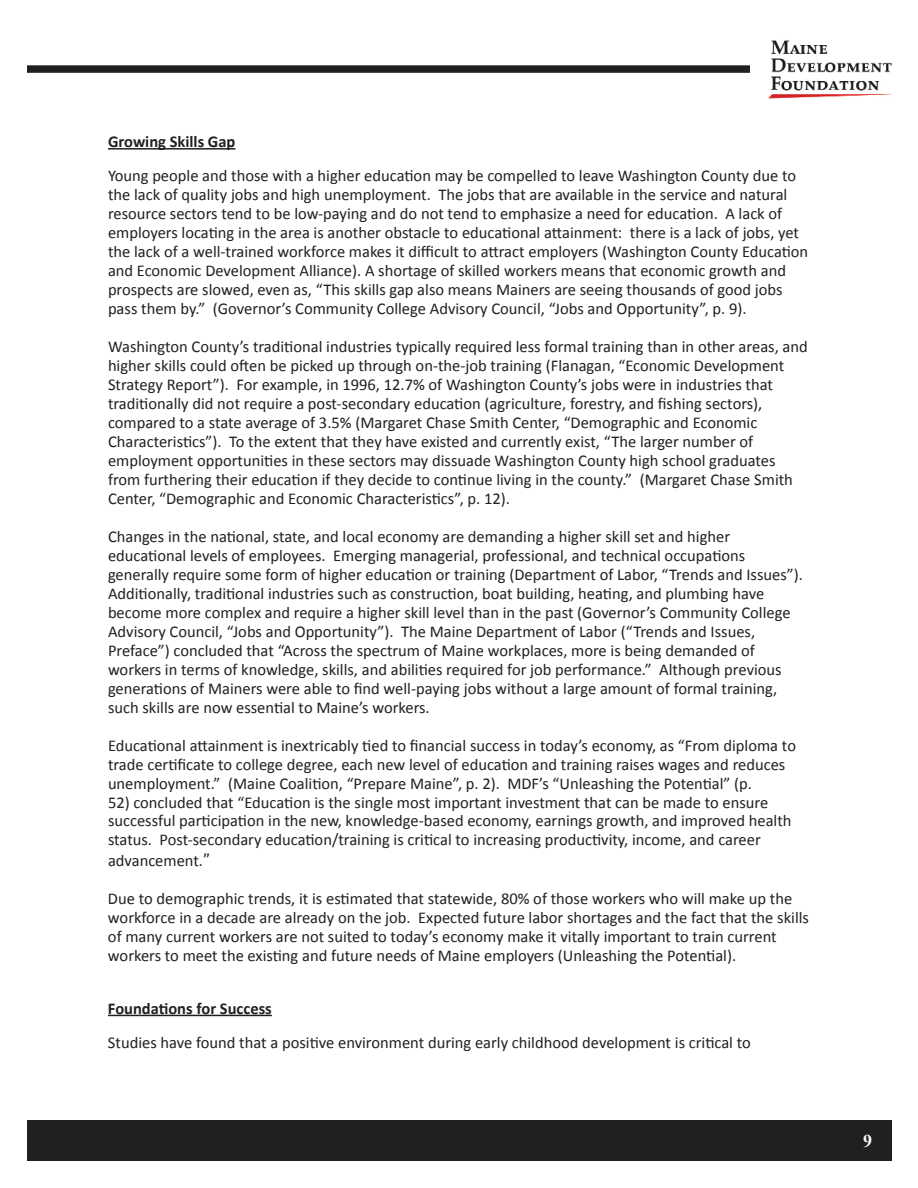
<style>
.page{position:relative;width:918px;height:1188px;background:#fff}
.page>*{position:absolute;margin:0;border:0;box-sizing:border-box;transform-origin:0 0}
.t1{font:700 18px "Times New Roman";color:#fff}
.t2{font:16.5px/18.9px "Calibri";color:#221f1f}
.t3{font:700 16.5px "Calibri";color:#221f1f}
.s1{font-family:"Cambria";font-size:18px}
</style>
<div class="page">
<img style="left:769px;top:40px;width:123px;height:59px">
<div style="left:27px;top:65px;width:723px;height:8px;background:#221f1f"></div>
<div style="left:27px;top:1120px;width:864px;height:41px;background:#221f1f"></div>
<hr style="left:108px;top:148px;width:127px;height:2px;background:#221f1f">
<hr style="left:108px;top:1015px;width:164px;height:1px;background:#221f1f">
<p class="t3" style="left:108px;top:132px;width:129px">Growing Skills Gap</p>
<p class="t2" style="left:108px;top:166px;width:702px">Young people and those with a higher education may be compelled to leave Washington County due to the lack of quality jobs and high unemployment. The jobs that are available in the service and natural resource sectors tend to be low-paying and do not tend to emphasize a need for education. A lack of employers locating in the area is another obstacle to educational attainment: there is a lack of jobs, yet the lack of a well-trained workforce makes it difficult to attract employers (Washington County Education and Economic Development Alliance). A shortage of skilled workers means that economic growth and prospects are slowed, even as, “This skills gap also means Mainers are seeing thousands of good jobs pass them by.” (Governor’s Community College Advisory Council, “Jobs and Opportunity”, p. 9).</p>
<p class="t2" style="left:108px;top:336px;width:701px">Washington County’s traditional industries typically required less formal training than in other areas, and higher skills could often be picked up through on-the-job training (Flanagan, “Economic Development Strategy Report”). For example, in 1996, 12.7% of Washington County’s jobs were in industries that traditionally did not require a post-secondary education (agriculture, forestry, and fishing sectors), compared to a state average of 3.5% (Margaret Chase Smith Center, “Demographic and Economic Characteristics”). To the extent that they have existed and currently exist, “The larger number of employment opportunities in these sectors may dissuade Washington County high school graduates from furthering their education if they decide to continue living in the county.” (Margaret Chase Smith Center, “Demographic and Economic Characteristics”, p. 12).</p>
<p class="t2" style="left:108px;top:526px;width:696px">Changes in the national, state, and local economy are demanding a higher skill set and higher educational levels of employees. Emerging managerial, professional, and technical occupations generally require some form of higher education or training (Department of Labor, “Trends and Issues”).<br>Additionally, traditional industries such as construction, boat building, heating, and plumbing have become more complex and require a higher skill level than in the past (Governor’s Community College Advisory Council, “Jobs and Opportunity”). The Maine Department of Labor (“Trends and Issues, Preface”) concluded that “Across the spectrum of Maine workplaces, more is being demanded of workers in terms of knowledge, skills, and abilities required for job performance.” Although previous generations of Mainers were able to find well-paying jobs without a large amount of formal training, such skills are now essential to Maine’s workers.</p>
<p class="t2" style="left:108px;top:735px;width:690px">Educational attainment is inextricably tied to financial success in today’s economy, as “From diploma to trade certificate to college degree, each new level of education and training raises wages and reduces unemployment.” (Maine Coalition, “Prepare Maine”, p. 2). MDF’s “Unleashing the Potential” (p.</p>
<p class="t2" style="left:108px;top:792px;width:685px">52) concluded that “Education is the single most important investment that can be made to ensure successful participation in the new, knowledge-based economy, earnings growth, and improved health status. Post-secondary education/training is critical to increasing productivity, income, and career</p>
<p class="t2" style="left:108px;top:851px;width:103px">advancement.<span class="s1">”</span></p>
<p class="t2" style="left:108px;top:888px;width:703px">Due to demographic trends, it is estimated that statewide, 80% of those workers who will make up the workforce in a decade are already on the job. Expected future labor shortages and the fact that the skills of many current workers are not suited to today’s economy make it vitally important to train current workers to meet the existing and future needs of Maine employers (Unleashing the Potential).</p>
<p class="t3" style="left:108px;top:998px;width:165px">Foundations for Success</p>
<p class="t2" style="left:108px;top:1032px;width:644px">Studies have found that a positive environment during early childhood development is critical to</p>
<p class="t1" style="left:863px;top:1135px;width:10px">9</p>
</div>
